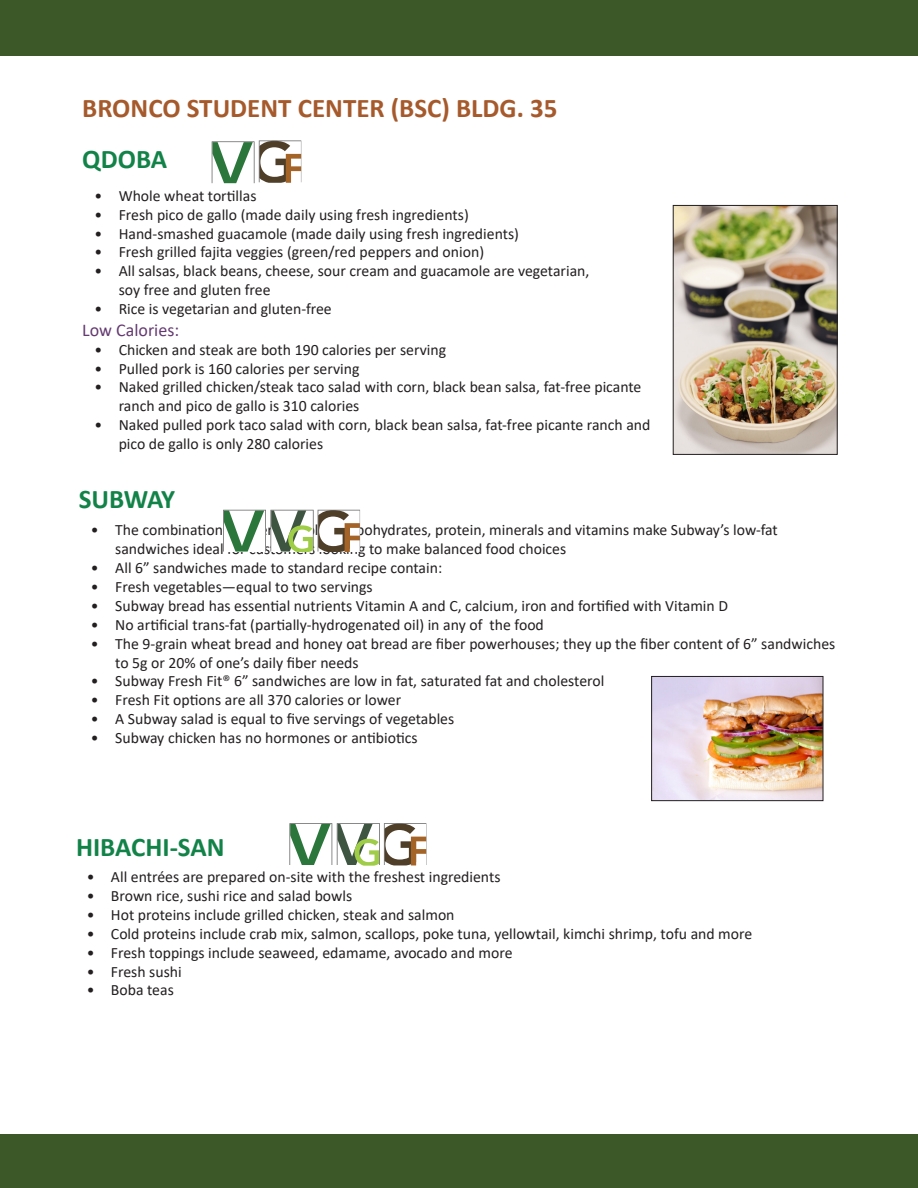
<style>
.page{position:relative;width:918px;height:1188px;background:#fff}
.page>*{position:absolute;margin:0;border:0;box-sizing:border-box;transform-origin:0 0}
.t1{font:700 27px "Calibri";color:#a65a2c}
.t2{font:700 27px "Calibri";color:#128348}
.t3{font:18px "Calibri";color:#643a71}
.t4{font:15.75px/18.9px "Calibri";color:#231f20}
</style>
<div class="page">
<img style="left:675px;top:207px;width:161px;height:246px">
<div style="left:673px;top:205px;width:165px;height:250px;border:1px solid #231f20"></div>
<div style="left:0;top:0;width:918px;height:55px;background:#3d5828"></div>
<div style="left:0;top:1134px;width:918px;height:54px;background:#3d5828"></div>
<svg style="left:212px;top:140px;width:89px;height:43px"></svg>
<svg style="left:223px;top:510px;width:137px;height:42px"></svg>
<img style="left:653px;top:678px;width:168px;height:121px">
<div style="left:651px;top:676px;width:172px;height:125px;border:1px solid #231f20"></div>
<svg style="left:289px;top:823px;width:137px;height:42px"></svg>
<p class="t1" style="left:82px;top:89px;width:477px">BRONCO STUDENT CENTER (BSC) BLDG. 35</p>
<p class="t2" style="left:82px;top:140px;width:87px">QDOBA</p>
<p class="t4" style="left:94px;top:186px;width:164px">• Whole wheat tortillas</p>
<p class="t4" style="left:94px;top:205px;width:376px">• Fresh pico de gallo (made daily using fresh ingredients)</p>
<p class="t4" style="left:94px;top:223px;width:426px">• Hand-smashed guacamole (made daily using fresh ingredients)</p>
<p class="t4" style="left:94px;top:242px;width:391px">• Fresh grilled fajita veggies (green/red peppers and onion)</p>
<p class="t4" style="left:119px;top:261px;width:472px;text-indent:-24px">• All salsas, black beans, cheese, sour cream and guacamole are vegetarian, soy free and gluten free</p>
<p class="t4" style="left:94px;top:299px;width:239px">• Rice is vegetarian and gluten-free</p>
<p class="t3" style="left:82px;top:317px;width:98px">Low Calories:</p>
<p class="t4" style="left:94px;top:340px;width:353px">• Chicken and steak are both 190 calories per serving</p>
<p class="t4" style="left:94px;top:358px;width:267px">• Pulled pork is 160 calories per serving</p>
<p class="t4" style="left:119px;top:377px;width:524px;text-indent:-24px">• Naked grilled chicken/steak taco salad with corn, black bean salsa, fat-free picante ranch and pico de gallo is 310 calories</p>
<p class="t4" style="left:119px;top:415px;width:533px;text-indent:-24px">• Naked pulled pork taco salad with corn, black bean salsa, fat-free picante ranch and pico de gallo is only 280 calories</p>
<p class="t2" style="left:79px;top:480px;width:98px">SUBWAY</p>
<p class="t4" style="left:115px;top:520px;width:664px;text-indent:-24px">• The combination of fiber, complex carbohydrates, protein, minerals and vitamins make Subway’s low-fat sandwiches ideal for customers looking to make balanced food choices</p>
<p class="t4" style="left:91px;top:558px;width:353px">• All 6” sandwiches made to standard recipe contain:</p>
<p class="t4" style="left:91px;top:577px;width:283px">• Fresh vegetables—equal to two servings</p>
<p class="t4" style="left:91px;top:596px;width:639px">• Subway bread has essential nutrients Vitamin A and C, calcium, iron and fortified with Vitamin D</p>
<p class="t4" style="left:91px;top:615px;width:454px">• No artificial trans-fat (partially-hydrogenated oil) in any of the food</p>
<p class="t4" style="left:115px;top:634px;width:722px;text-indent:-24px">• The 9-grain wheat bread and honey oat bread are fiber powerhouses; they up the fiber content of 6” sandwiches to 5g or 20% of one’s daily fiber needs</p>
<p class="t4" style="left:91px;top:671px;width:515px">• Subway Fresh Fit® 6” sandwiches are low in fat, saturated fat and cholesterol</p>
<p class="t4" style="left:91px;top:690px;width:312px">• Fresh Fit options are all 370 calories or lower</p>
<p class="t4" style="left:91px;top:709px;width:365px">• A Subway salad is equal to five servings of vegetables</p>
<p class="t4" style="left:91px;top:728px;width:328px">• Subway chicken has no hormones or antibiotics</p>
<p class="t2" style="left:76px;top:827px;width:150px">HIBACHI-SAN</p>
<p class="t4" style="left:87px;top:867px;width:415px">• All entrées are prepared on-site with the freshest ingredients</p>
<p class="t4" style="left:87px;top:886px;width:267px">• Brown rice, sushi rice and salad bowls</p>
<p class="t4" style="left:87px;top:905px;width:369px">• Hot proteins include grilled chicken, steak and salmon</p>
<p class="t4" style="left:87px;top:924px;width:667px">• Cold proteins include crab mix, salmon, scallops, poke tuna, yellowtail, kimchi shrimp, tofu and more</p>
<p class="t4" style="left:87px;top:943px;width:427px">• Fresh toppings include seaweed, edamame, avocado and more</p>
<p class="t4" style="left:87px;top:961px;width:97px">• Fresh sushi</p>
<p class="t4" style="left:87px;top:980px;width:89px">• Boba teas</p>
</div>
